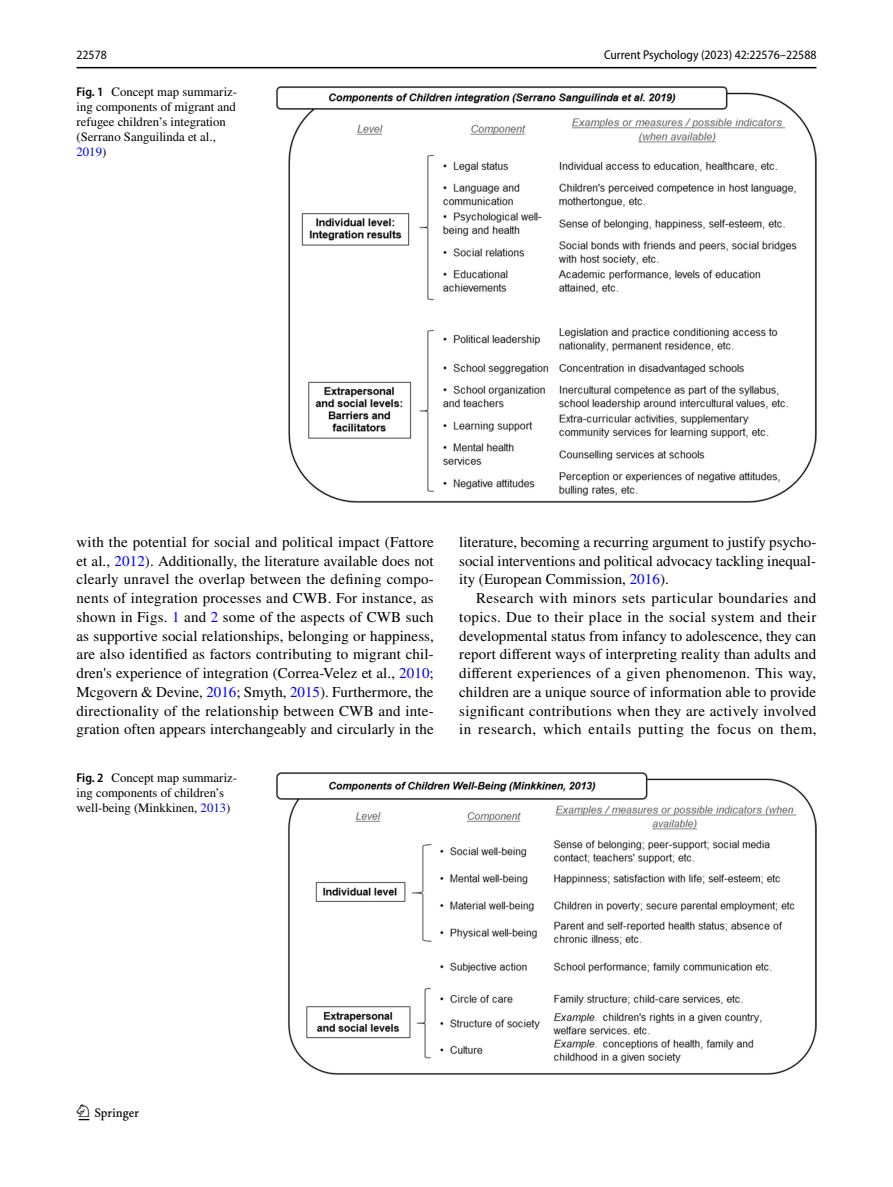
<style>
.page{position:relative;width:893px;height:1187px;background:#fff}
.page>*{position:absolute;margin:0;border:0;box-sizing:border-box;transform-origin:0 0}
.t1{font:22.5px "Springnew Regular 3";color:#000}
.t2{font:15px/18.8px "STIX";letter-spacing:.005em;color:#000;text-align:justify}
.t3{font:12.75px/15px "STIX";color:#000}
.t4{font:semi-condensed 12.75px "Myriad Pro";color:#000}
.s1{font-family:"Myriad Pro";font-weight:600;font-stretch:semi-condensed}
.s2{color:#00f}
</style>
<div class="page">
<hr style="left:77px;top:67px;width:739px;height:1px;background:#000">
<img style="left:276px;top:87px;width:540px;height:416px">
<img style="left:276px;top:772px;width:540px;height:301px">
<p class="t4" style="left:77px;top:48px;width:32px">22578</p>
<p class="t4" style="left:604px;top:48px;width:214px">Current Psychology (2023) 42:22576–22588</p>
<p class="t3" style="left:77px;top:85px;width:162px"><span class="s1">Fig. 1</span> Concept map summariz&shy;ing components of migrant and refugee children’s integration (Serrano Sanguilinda et al.,<br><span class="s2">2019</span>)</p>
<p class="t2" style="left:77px;top:533px;width:359px">with the potential for social and political impact (Fattore et al., <span class="s2">2012</span>). Additionally, the literature available does not clearly unravel the overlap between the defining compo&shy;nents of integration processes and CWB. For instance, as shown in Figs. <span class="s2">1</span> and <span class="s2">2</span> some of the aspects of CWB such as supportive social relationships, belonging or happiness, are also identified as factors contributing to migrant chil&shy;dren's experience of integration (Correa-Velez et al., <span class="s2">2010</span>; Mcgovern &amp; Devine, <span class="s2">2016</span>; Smyth, <span class="s2">2015</span>). Furthermore, the directionality of the relationship between CWB and inte&shy;gration often appears interchangeably and circularly in the</p>
<p class="t2" style="left:459px;top:533px;width:359px">literature, becoming a recurring argument to justify psycho&shy;social interventions and political advocacy tackling inequal&shy;ity (European Commission, <span class="s2">2016</span>).</p>
<p class="t2" style="left:459px;top:589px;width:359px;text-indent:17px">Research with minors sets particular boundaries and topics. Due to their place in the social system and their developmental status from infancy to adolescence, they can report different ways of interpreting reality than adults and different experiences of a given phenomenon. This way, children are a unique source of information able to provide significant contributions when they are actively involved in research, which entails putting the focus on them,</p>
<p class="t3" style="left:77px;top:771px;width:162px"><span class="s1">Fig. 2</span> Concept map summariz&shy;ing components of children’s well-being (Minkkinen, <span class="s2">2013</span>)</p>
<h1 class="t1" style="left:79px;top:1104px;width:62px">1 3</h1>
</div>
